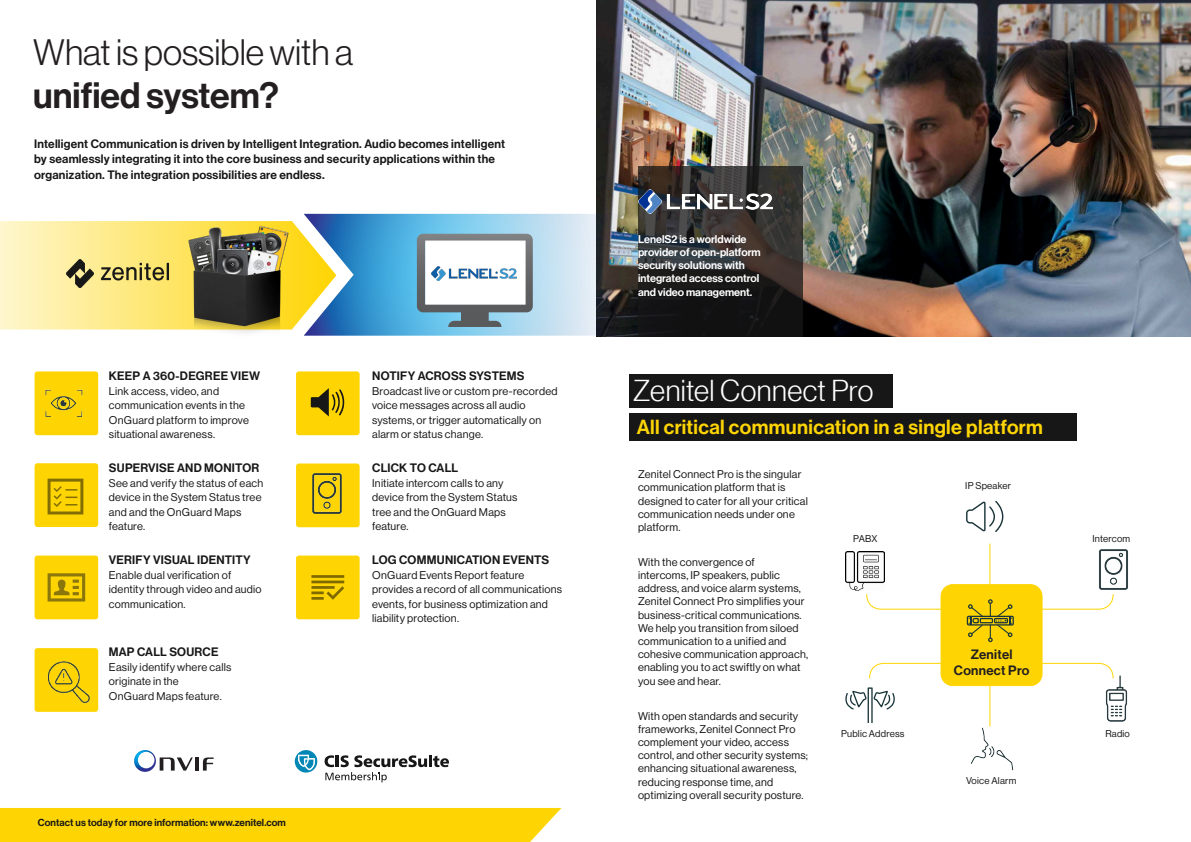
<style>
.page{position:relative;width:1191px;height:842px;background:#fff}
.page>*{position:absolute;margin:0;border:0;box-sizing:border-box;transform-origin:0 0}
.t1{font:36px "N Haas Grotesk DS Std 45 Lt";color:#231f20}
.t2{font:36px "N Haas Grotesk DS Std 65 Md";color:#231f20}
.t3{font:29.5px "N Haas Grotesk DS Pro 45 Lt";letter-spacing:.015em;color:#fff}
.t4{font:20px "N Haas Grotesk DS Pro 65 Md";letter-spacing:.02em;color:#fed503}
.t5{font:13.3px/15.9px "N Haas Grotesk DS Pro 65 Md";letter-spacing:.02em;color:#231f20;text-align:center}
.t6{font:12px/15.8px "N Haas Grotesk DS Pro 65 Md";letter-spacing:.02em;color:#181717}
.t7{font:11px/14.5px "N Haas Grotesk DS Pro 55 Rg";letter-spacing:.02em;color:#181717}
.t8{font:11px/13.2px "N Haas Grotesk DS Pro 65 Md";color:#fff}
.t9{font:10px "N Haas Grotesk DS Pro 65 Md";letter-spacing:.01em;color:#181717}
.t10{font:9.7px "N Haas Grotesk DS Pro 55 Rg";letter-spacing:.02em;color:#181717}
</style>
<div class="page">
<div style="left:35px;top:371px;width:63px;height:64px;background:#fed503;border-radius:3px"></div>
<div style="left:35px;top:463px;width:63px;height:64px;background:#fed503;border-radius:3px"></div>
<div style="left:35px;top:555px;width:63px;height:64px;background:#fed503;border-radius:3px"></div>
<div style="left:35px;top:648px;width:63px;height:64px;background:#fed503;border-radius:3px"></div>
<div style="left:296px;top:371px;width:64px;height:64px;background:#fed503;border-radius:3px"></div>
<div style="left:296px;top:555px;width:64px;height:64px;background:#fed503;border-radius:3px"></div>
<img style="left:597px;top:0;width:594px;height:336px">
<div style="left:0;top:808px;width:561px;height:34px;background:#fed503"></div>
<svg style="left:324px;top:755px;width:125px;height:27px"></svg>
<svg style="left:295px;top:750px;width:23px;height:23px"></svg>
<svg style="left:134px;top:750px;width:80px;height:22px"></svg>
<svg style="left:311px;top:575px;width:33px;height:25px"></svg>
<svg style="left:48px;top:479px;width:35px;height:35px"></svg>
<svg style="left:48px;top:573px;width:37px;height:28px"></svg>
<svg style="left:311px;top:388px;width:34px;height:28px"></svg>
<svg style="left:0;top:214px;width:620px;height:122px;background:#b2c6b3"></svg>
<div style="left:425px;top:241px;width:100px;height:64px;background:#fff;border:1px solid #fff"></div>
<img style="left:432px;top:266px;width:85px;height:15px">
<img style="left:189px;top:217px;width:108px;height:119px">
<img style="left:67px;top:260px;width:101px;height:27px">
<svg style="left:638px;top:166px;width:164px;height:170px;background:#292726"></svg>
<div style="left:629px;top:375px;width:264px;height:33px;background:#181717"></div>
<div style="left:629px;top:413px;width:447px;height:27px;background:#181717"></div>
<svg style="left:966px;top:501px;width:37px;height:31px"></svg>
<img style="left:1099px;top:549px;width:29px;height:41px">
<img style="left:1105px;top:675px;width:23px;height:47px">
<hr style="left:989px;top:544px;width:1px;height:182px;background:#fed503">
<svg style="left:869px;top:662px;width:245px;height:17px"></svg>
<div style="left:941px;top:585px;width:101px;height:100px;background:#fed503;border-radius:12px"></div>
<div style="left:940px;top:584px;width:102px;height:102px;border:1px solid #fed503;border-radius:12px"></div>
<svg style="left:866px;top:593px;width:248px;height:49px"></svg>
<svg style="left:845px;top:687px;width:49px;height:36px"></svg>
<img style="left:971px;top:721px;width:43px;height:50px">
<img style="left:845px;top:551px;width:39px;height:40px">
<img style="left:45px;top:389px;width:38px;height:29px">
<img style="left:296px;top:463px;width:64px;height:64px">
<img style="left:44px;top:660px;width:55px;height:52px">
<img style="left:638px;top:190px;width:135px;height:24px">
<h1 class="t1" style="left:33px;top:32px;width:321px">What is possible with a</h1>
<h1 class="t2" style="left:33px;top:74px;width:247px">unified system?</h1>
<p class="t6" style="left:34px;top:136px;width:472px">Intelligent Communication is driven by Intelligent Integration. Audio becomes intelligent by seamlessly integrating it into the core business and security applications within the organization. The integration possibilities are endless.</p>
<p class="t6" style="left:109px;top:368px;width:153px">KEEP A 360-DEGREE VIEW</p>
<p class="t7" style="left:109px;top:384px;width:141px">Link access, video, and communication events in the<br>OnGuard platform to improve situational awareness.</p>
<p class="t6" style="left:109px;top:460px;width:152px">SUPERVISE AND MONITOR</p>
<p class="t7" style="left:109px;top:476px;width:156px">See and verify the status of each device in the System Status tree and and the OnGuard Maps feature.</p>
<p class="t6" style="left:109px;top:552px;width:143px">VERIFY VISUAL IDENTITY</p>
<p class="t7" style="left:109px;top:568px;width:154px">Enable dual verification of identity through video and audio communication.</p>
<p class="t6" style="left:109px;top:644px;width:111px">MAP CALL SOURCE</p>
<p class="t7" style="left:109px;top:660px;width:124px">Easily identify where calls originate in the<br>OnGuard Maps feature.</p>
<p class="t9" style="left:38px;top:817px;width:250px">Contact us today for more information: www.zenitel.com</p>
<p class="t6" style="left:372px;top:368px;width:154px">NOTIFY ACROSS SYSTEMS</p>
<p class="t7" style="left:372px;top:384px;width:187px">Broadcast live or custom pre-recorded voice messages across all audio systems, or trigger automatically on alarm or status change.</p>
<p class="t6" style="left:372px;top:460px;width:87px">CLICK TO CALL</p>
<p class="t7" style="left:372px;top:476px;width:147px">Initiate intercom calls to any device from the System Status tree and the OnGuard Maps feature.</p>
<p class="t6" style="left:372px;top:552px;width:179px">LOG COMMUNICATION EVENTS</p>
<p class="t7" style="left:372px;top:568px;width:191px">OnGuard Events Report feature provides a record of all communications events, for business optimization and liability protection.</p>
<p class="t8" style="left:638px;top:232px;width:124px">LenelS2 is a worldwide provider of open-platform security solutions with integrated access control and video management.</p>
<h2 class="t3" style="left:633px;top:374px;width:242px">Zenitel Connect Pro</h2>
<h3 class="t4" style="left:637px;top:415px;width:407px">All critical communication in a single platform</h3>
<p class="t7" style="left:638px;top:468px;width:171px;line-height:13.2px">Zenitel Connect Pro is the singular communication platform that is designed to cater for all your critical communication needs under one platform.</p>
<p class="t7" style="left:638px;top:555px;width:172px;line-height:13.2px">With the convergence of<br>intercoms, IP speakers, public address, and voice alarm systems,<br>Zenitel Connect Pro simplifies your business-critical communications.<br>We help you transition from siloed communication to a unified and cohesive communication approach, enabling you to act swiftly on what you see and hear.</p>
<p class="t7" style="left:638px;top:709px;width:171px;line-height:13.2px">With open standards and security frameworks, Zenitel Connect Pro complement your video, access control, and other security systems; enhancing situational awareness, reducing response time, and optimizing overall security posture.</p>
<p class="t10" style="left:965px;top:480px;width:47px">IP Speaker</p>
<p class="t10" style="left:853px;top:533px;width:26px">PABX</p>
<p class="t10" style="left:1092px;top:533px;width:39px">Intercom</p>
<p class="t10" style="left:841px;top:728px;width:65px">Public Address</p>
<p class="t5" style="left:954px;top:647px;width:77px">Zenitel<br>Connect Pro</p>
<p class="t10" style="left:966px;top:775px;width:52px">Voice Alarm</p>
<p class="t10" style="left:1105px;top:728px;width:26px">Radio</p>
</div>
